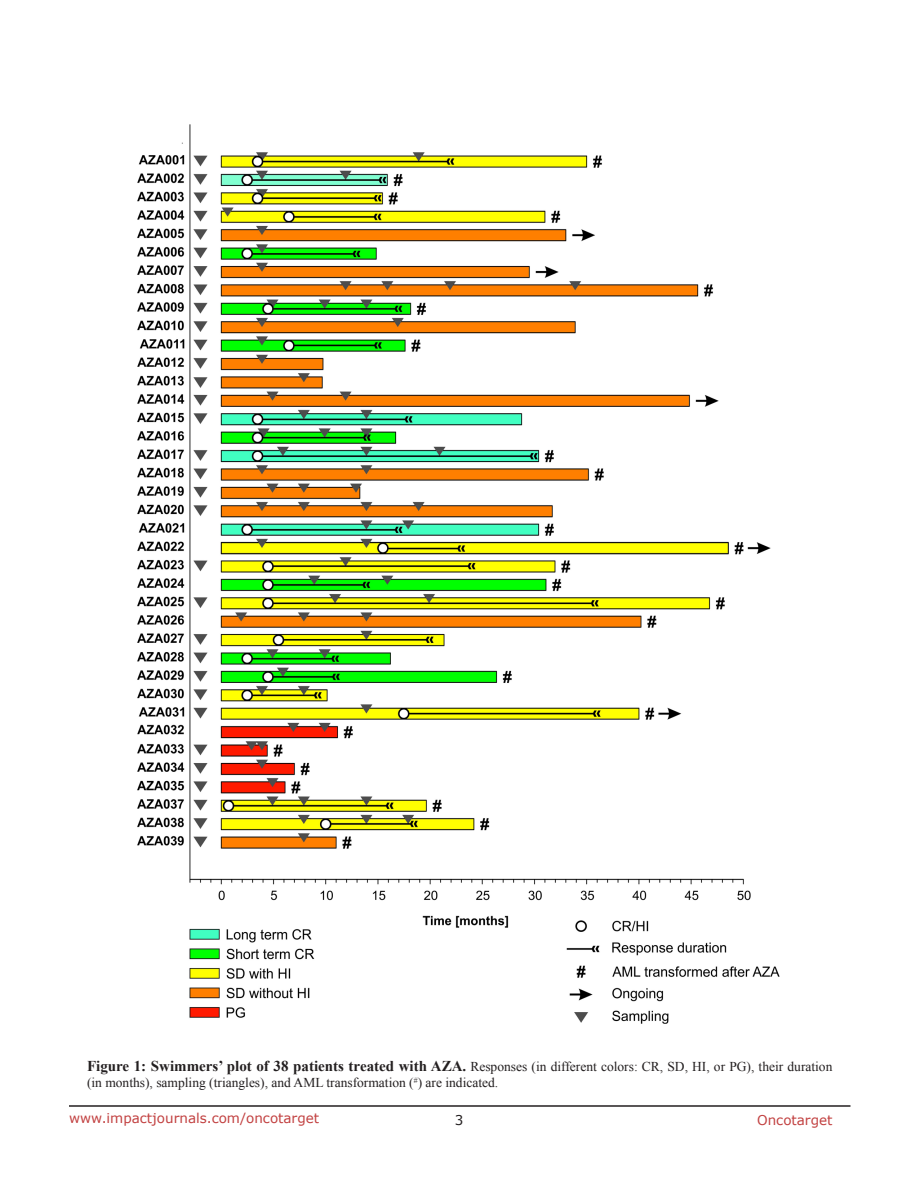
<style>
.page{position:relative;width:918px;height:1188px;background:#fff}
.page>*{position:absolute;margin:0;border:0;box-sizing:border-box;transform-origin:0 0}
.figuretext{font:13.5px/16.2px "Times New Roman";color:#231f20}
.t1{font:13.5px "Verdana";color:#c24141}
.t2{font:13.5px "Verdana";color:#231f20}
.s1{font-weight:700;font-size:15px}
</style>
<div class="page">
<hr style="left:69px;top:1105px;width:781px;height:2px;background:#231f20">
<img style="left:137px;top:124px;width:643px;height:900px">
<p class="figuretext" style="left:87px;top:1058px;width:747px"><span class="s1">Figure 1: Swimmers’ plot of 38 patients treated with AZA.</span> Responses (in different colors: CR, SD, HI, or PG), their duration (in months), sampling (triangles), and AML transformation (<sup>#</sup>) are indicated.</p>
<p class="t1" style="left:69px;top:1109px;width:252px">www.impactjournals.com/oncotarget</p>
<p class="t2" style="left:455px;top:1111px;width:10px">3</p>
<p class="t1" style="left:757px;top:1111px;width:77px">Oncotarget</p>
</div>
